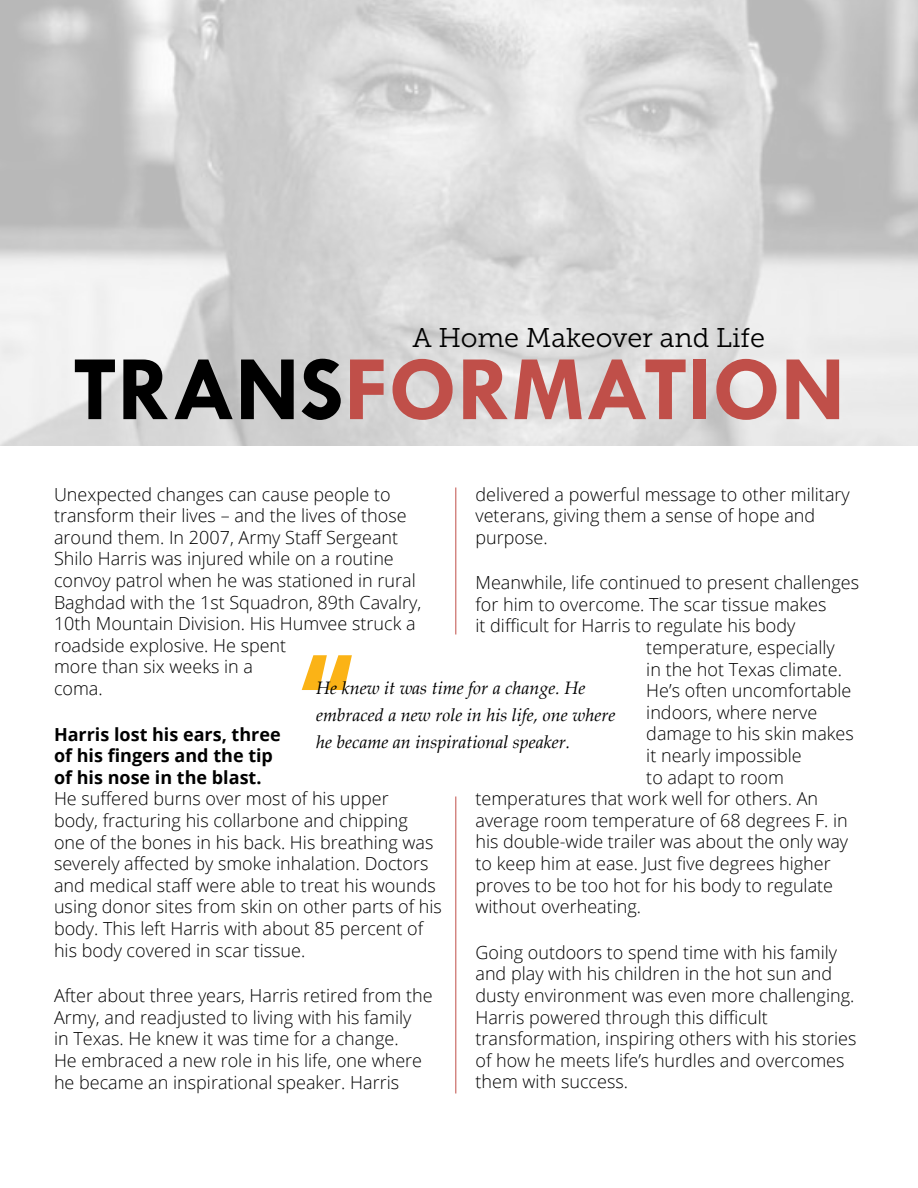
<style>
.page{position:relative;width:918px;height:1188px;background:#fff}
.page>*{position:absolute;margin:0;border:0;box-sizing:border-box;transform-origin:0 0}
.t1{font:700 93px "Tw Cen";color:#c04f49}
.t2{font:27px "Museo Slab 300";color:#000}
.t3{font:300 18px/21.6px "Open Sans";color:#000}
.t4{font:italic 18px/27px "Palatino Linotype";color:#000}
.t5{font:700 18px/21.6px "Open Sans";color:#000}
.s1{color:#000}
</style>
<div class="page">
<svg style="left:302px;top:655px;width:50px;height:35px"></svg>
<hr style="left:456px;top:488px;width:1px;height:146px;background:#c04f49">
<hr style="left:456px;top:796px;width:1px;height:298px;background:#c04f49">
<h2 class="t2" style="left:412px;top:323px;width:354px">A Home Makeover and Life</h2>
<h1 class="t1" style="left:73px;top:334px;width:774px"><span class="s1">TRANS</span>FORMATION</h1>
<p class="t3" style="left:476px;top:483px;width:376px">delivered a powerful message to other military veterans, giving them a sense of hope and purpose.</p>
<p class="t3" style="left:476px;top:571px;width:385px">Meanwhile, life continued to present challenges</p>
<p class="t3" style="left:476px;top:593px;width:352px">for him to overcome. The scar tissue makes</p>
<p class="t3" style="left:476px;top:615px;width:321px">it difficult for Harris to regulate his body</p>
<p class="t3" style="left:646px;top:636px;width:190px">temperature, especially</p>
<p class="t3" style="left:646px;top:658px;width:197px">in the hot Texas climate.</p>
<p class="t3" style="left:646px;top:679px;width:207px">He’s often uncomfortable</p>
<p class="t3" style="left:646px;top:701px;width:173px">indoors, where nerve</p>
<p class="t3" style="left:646px;top:723px;width:209px">damage to his skin makes</p>
<p class="t3" style="left:646px;top:744px;width:157px">it nearly impossible</p>
<p class="t3" style="left:646px;top:766px;width:139px">to adapt to room</p>
<p class="t3" style="left:476px;top:787px;width:344px">temperatures that work well for others. An</p>
<p class="t3" style="left:476px;top:809px;width:374px">average room temperature of 68 degrees F. in</p>
<p class="t3" style="left:476px;top:831px;width:374px">his double-wide trailer was about the only way</p>
<p class="t3" style="left:476px;top:852px;width:357px">to keep him at ease. Just five degrees higher</p>
<p class="t3" style="left:476px;top:874px;width:359px">proves to be too hot for his body to regulate</p>
<p class="t3" style="left:476px;top:895px;width:167px">without overheating.</p>
<p class="t3" style="left:476px;top:941px;width:383px">Going outdoors to spend time with his family and play with his children in the hot sun and dusty environment was even more challenging.<br>Harris powered through this difficult transformation, inspiring others with his stories of how he meets life’s hurdles and overcomes them with success.</p>
<p class="t3" style="left:54px;top:483px;width:369px">Unexpected changes can cause people to transform their lives – and the lives of those around them. In 2007, Army Staff Sergeant Shilo Harris was injured while on a routine convoy patrol when he was stationed in rural Baghdad with the 1st Squadron, 89th Cavalry, 10th Mountain Division. His Humvee struck a roadside explosive. He spent<br>more than six weeks in a<br>coma.</p>
<p class="t5" style="left:54px;top:723px;width:228px">Harris lost his ears, three of his fingers and the tip of his nose in the blast.</p>
<p class="t3" style="left:54px;top:788px;width:389px">He suffered burns over most of his upper<br>body, fracturing his collarbone and chipping one of the bones in his back. His breathing was severely affected by smoke inhalation. Doctors and medical staff were able to treat his wounds using donor sites from skin on other parts of his body. This left Harris with about 85 percent of his body covered in scar tissue.</p>
<p class="t3" style="left:54px;top:984px;width:380px">After about three years, Harris retired from the Army, and readjusted to living with his family<br>in Texas. He knew it was time for a change.<br>He embraced a new role in his life, one where he became an inspirational speaker. Harris</p>
<p class="t4" style="left:316px;top:674px;width:301px">He knew it was time for a change. He embraced a new role in his life, one where he became an inspirational speaker.</p>
</div>
